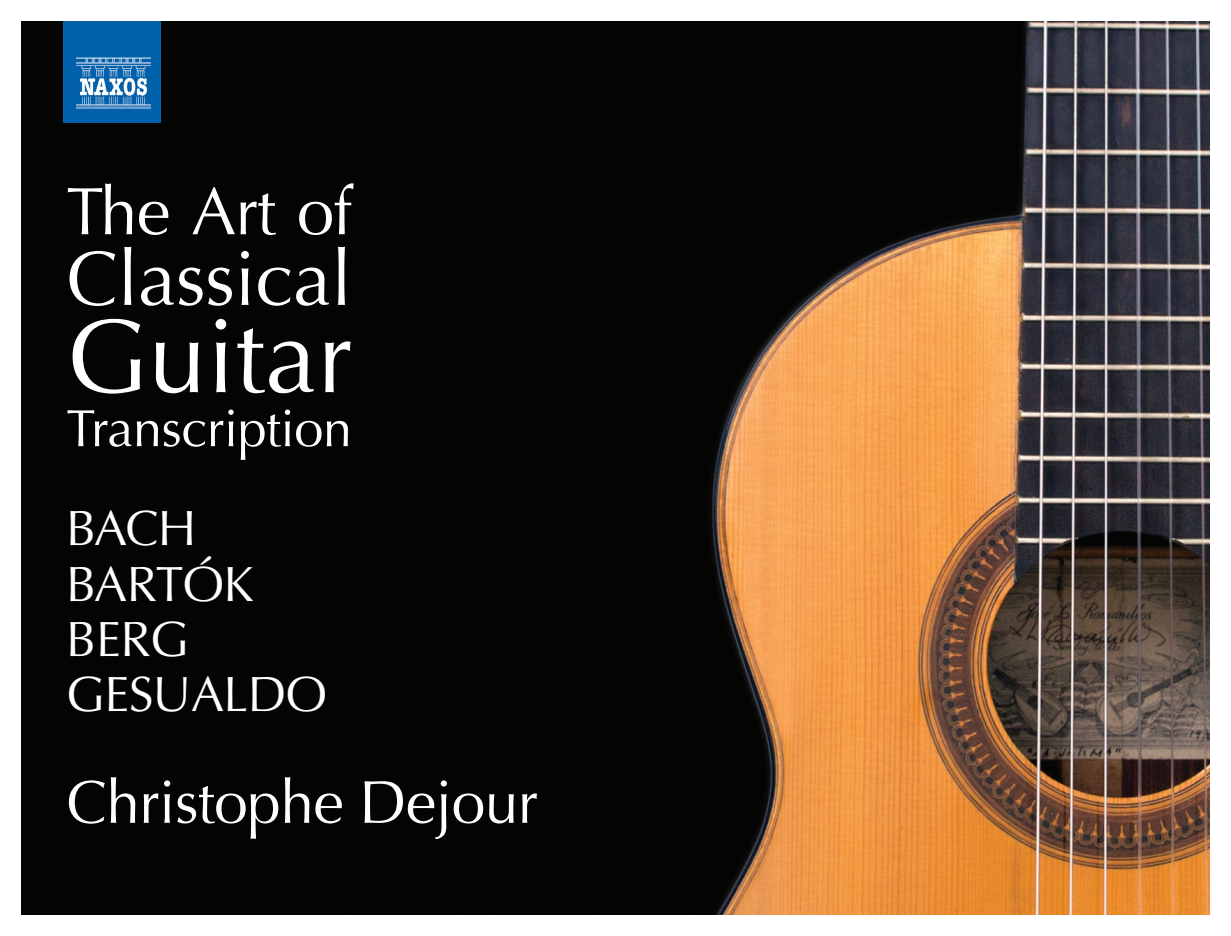
<style>
.page{position:relative;width:1231px;height:936px;background:#fff}
.page>*{position:absolute;margin:0;border:0;box-sizing:border-box;transform-origin:0 0}
.t1{font:104.85px "Optima";color:#fff}
.t2{font:77.25px "Optima";letter-spacing:-.01em;color:#fff}
.t3{font:67.35px "Optima";letter-spacing:-.01em;color:#fff}
.t4{font:60.6px "Optima";letter-spacing:-.01em;color:#fff}
.t5{font:52.35px "Optima";letter-spacing:-.01em;color:#fff}
.t6{font:49.65px/55.2px "Optima";letter-spacing:-.01em;color:#fff}
</style>
<div class="page">
<img style="left:21px;top:21px;width:1188px;height:893px">
<div style="left:64px;top:21px;width:97px;height:102px;background:#0161aa"></div>
<img style="left:76px;top:58px;width:74px;height:50px">
<h3 class="t3" style="left:66px;top:172px;width:287px">The Art of</h3>
<h2 class="t2" style="left:66px;top:234px;width:287px">Classical</h2>
<h1 class="t1" style="left:66px;top:295px;width:287px">Guitar</h1>
<p class="t5" style="left:66px;top:398px;width:287px">Transcription</p>
<p class="t6" style="left:66px;top:501px;width:262px">BACH<br>BARTÓK<br>BERG<br>GESUALDO</p>
<p class="t4" style="left:66px;top:766px;width:473px">Christophe Dejour</p>
</div>
